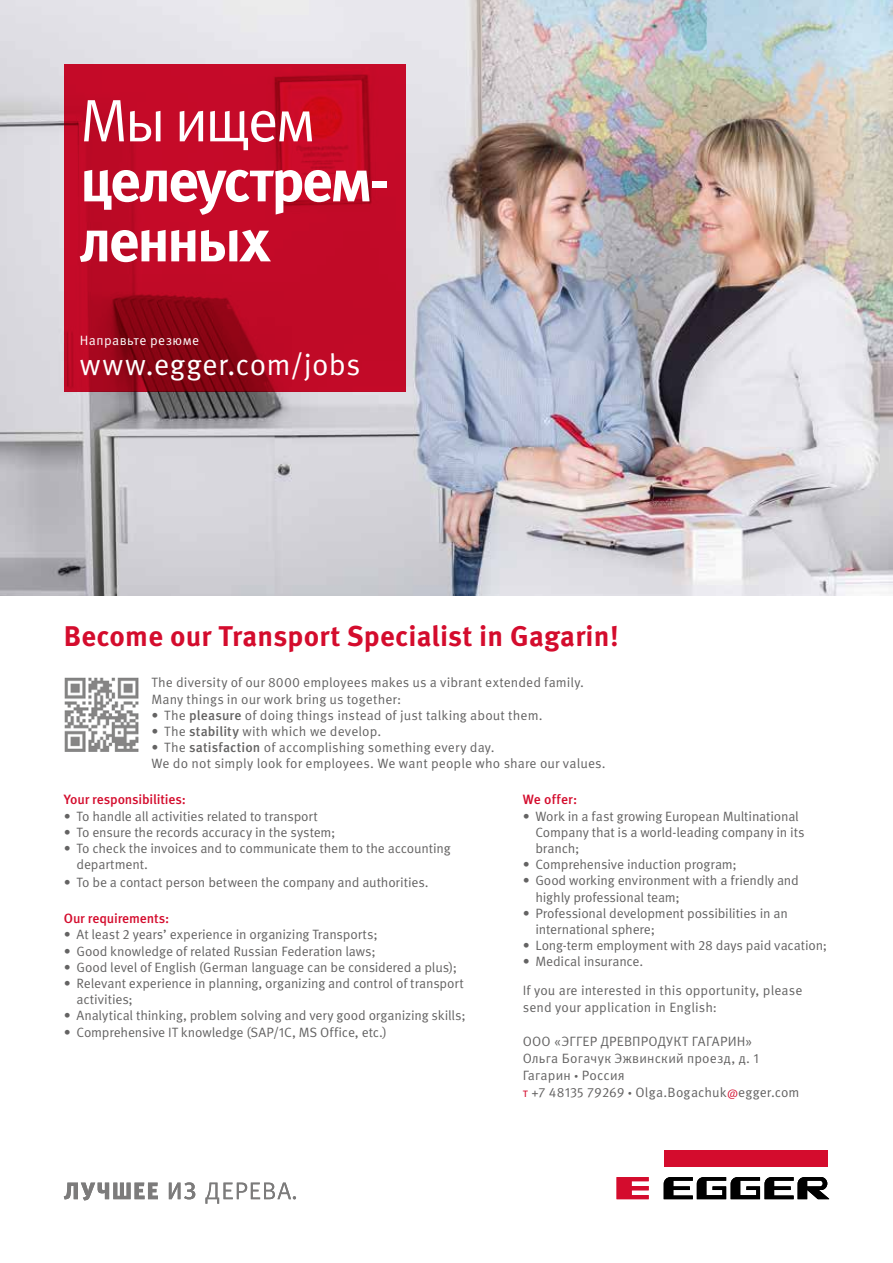
<style>
.page{position:relative;width:893px;height:1263px;background:#fff}
.page>*{position:absolute;margin:0;border:0;box-sizing:border-box;transform-origin:0 0}
.t1{font:700 60px/60px "Meta Pro";letter-spacing:-.05em;color:#fff}
.t2{font:60px "Meta Pro";letter-spacing:-.05em;color:#fff}
.t3{font:30px "Meta Pro";color:#fff}
.t4{font:700 28.5px "Meta Pro";letter-spacing:.01em;color:#d40c2d}
.t5{font:13.5px/16.2px "Meta Pro";letter-spacing:-.005em;color:#646363}
.t6{font:13.5px/17.1px "Meta Pro";letter-spacing:.015em;color:#646363}
.t7{font:500 13.5px "Meta Pro";letter-spacing:-.01em;color:#d40c2d}
.t8{font:13.5px "Meta Pro";letter-spacing:.005em;color:#fff}
.t9{font:13.5px "Meta Pro";letter-spacing:.035em;color:#fff}
.s1{font-weight:500}
.s2{font-weight:900}
.s3{font-size:12px;color:#d40c2d}
</style>
<div class="page">
<div style="left:664px;top:1150px;width:163px;height:17px;background:#d40c2d"></div>
<svg style="left:617px;top:1177px;width:32px;height:22px"></svg>
<svg style="left:664px;top:1177px;width:166px;height:22px"></svg>
<svg style="left:169px;top:1182px;width:26px;height:17px"></svg>
<svg style="left:205px;top:1182px;width:91px;height:22px"></svg>
<svg style="left:64px;top:1182px;width:94px;height:18px"></svg>
<img style="left:64px;top:677px;width:75px;height:75px">
<img style="left:0;top:0;width:893px;height:595px">
<svg style="left:64px;top:64px;width:342px;height:327px;fill:#c20a28"></svg>
<h1 class="t2" style="left:80px;top:84px;width:237px">Мы ищем</h1>
<h1 class="t1" style="left:80px;top:147px;width:311px">целеустрем&shy;ленных</h1>
<p class="t8" style="left:96px;top:329px;width:113px">Направьте резюме</p>
<h2 class="t3" style="left:96px;top:343px;width:275px">www.egger.com/jobs</h2>
<p class="t9" style="left:80px;top:333px;width:121px">Направьте резюме</p>
<h2 class="t3" style="left:80px;top:347px;width:282px">www.egger.com/jobs</h2>
<h3 class="t4" style="left:64px;top:614px;width:556px">Become our Transport Specialist in Gagarin!</h3>
<p class="t5" style="left:151px;top:675px;width:434px">The diversity of our 8000 employees makes us a vibrant extended family.<br>Many things in our work bring us together:</p>
<p class="t5" style="left:151px;top:707px;width:393px">• The <span class="s1">pleasure</span> of doing things instead of just talking about them.</p>
<p class="t5" style="left:151px;top:723px;width:231px">• The <span class="s1">stability</span> with which we develop.</p>
<p class="t5" style="left:151px;top:740px;width:456px">• The <span class="s1">satisfaction</span> of accomplishing something every day.<br>We do not simply look for employees. We want people who share our values.</p>
<p class="t7" style="left:64px;top:791px;width:124px">Your responsibilities:</p>
<p class="t5" style="left:64px;top:808px;width:255px">• To handle all activities related to transport</p>
<p class="t5" style="left:64px;top:824px;width:273px">• To ensure the records accuracy in the system;</p>
<p class="t5" style="left:77px;top:840px;width:376px;text-indent:-13px">• To check the invoices and to communicate them to the accounting department.</p>
<p class="t5" style="left:64px;top:874px;width:366px">• To be a contact person between the company and authorities.</p>
<p class="t7" style="left:64px;top:910px;width:107px">Our requirements:</p>
<p class="t5" style="left:64px;top:927px;width:315px">• At least 2 years’ experience in organizing Transports;</p>
<p class="t5" style="left:64px;top:943px;width:314px">• Good knowledge of related Russian Federation laws;</p>
<p class="t5" style="left:64px;top:959px;width:395px">• Good level of English (German language can be considered a plus);</p>
<p class="t5" style="left:77px;top:975px;width:389px;text-indent:-13px">• Relevant experience in planning, organizing and control of transport activities;</p>
<p class="t5" style="left:64px;top:1008px;width:404px">• Analytical thinking, problem solving and very good organizing skills;</p>
<p class="t5" style="left:64px;top:1024px;width:325px">• Comprehensive IT knowledge (SAP/1C, MS Office, etc.)</p>
<p class="t7" style="left:523px;top:791px;width:56px">We offer:</p>
<p class="t5" style="left:535px;top:808px;width:271px;text-indent:-13px">• Work in a fast growing European Multinational<br>Company that is a world-leading company in its branch;</p>
<p class="t5" style="left:523px;top:856px;width:216px">• Comprehensive induction program;</p>
<p class="t5" style="left:535px;top:873px;width:265px;text-indent:-13px">• Good working environment with a friendly and highly professional team;</p>
<p class="t5" style="left:535px;top:905px;width:254px;text-indent:-13px">• Professional development possibilities in an international sphere;</p>
<p class="t5" style="left:523px;top:937px;width:306px">• Long-term employment with 28 days paid vacation;</p>
<p class="t5" style="left:523px;top:954px;width:122px">• Medical insurance.</p>
<p class="t5" style="left:523px;top:982px;width:281px;line-height:17.1px">If you are interested in this opportunity, please send your application in English:</p>
<p class="t6" style="left:523px;top:1033px;width:278px">ООО «ЭГГЕР ДРЕВПРОДУКТ ГАГАРИН»<br>Ольга Богачук Эжвинский проезд, д. 1<br>Гагарин <span class="s2">·</span> Россия<br><span class="s3">t</span> +7 48135 79269 <span class="s2">·</span> Olga.Bogachuk<span class="s3">@</span>egger.com</p>
</div>
